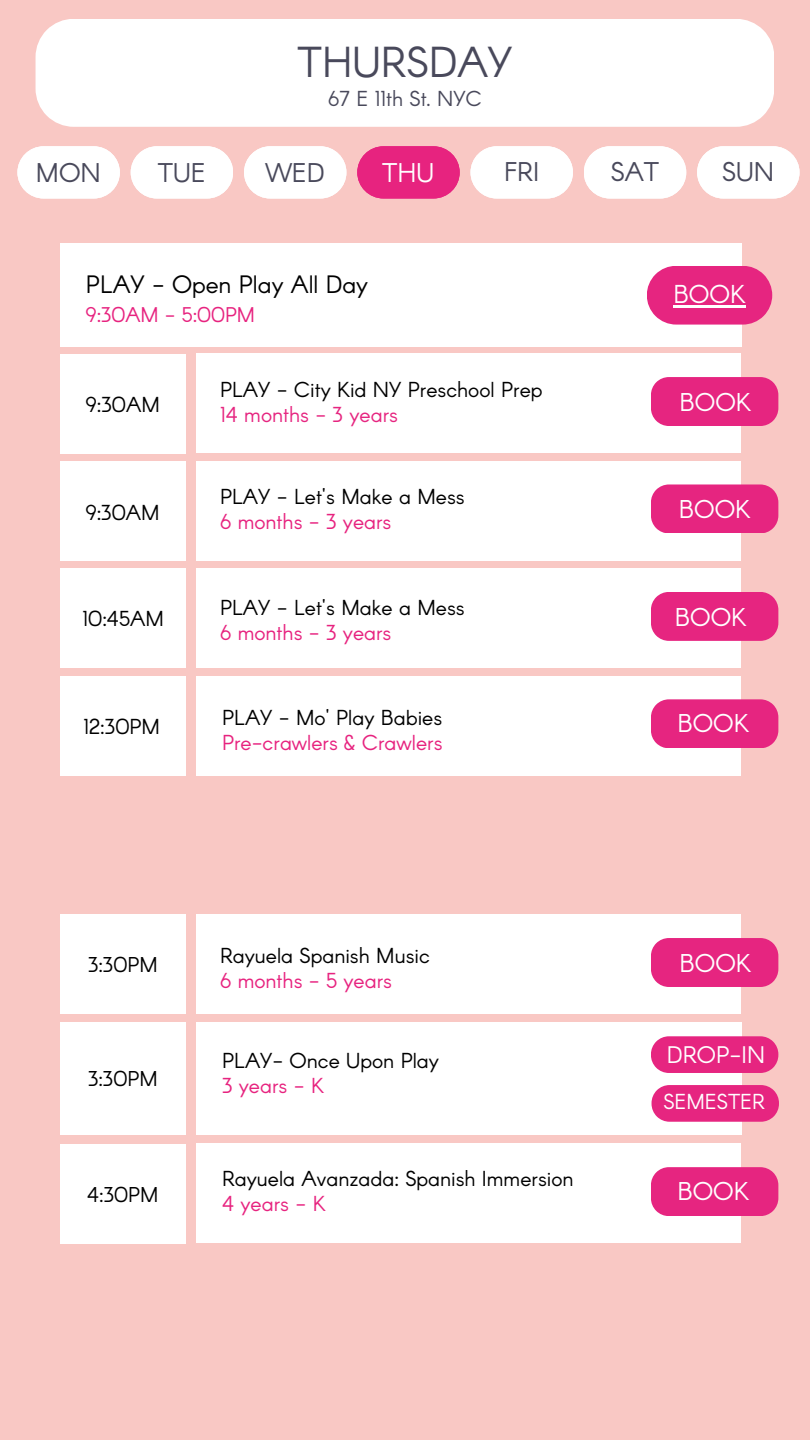
<style>
.page{position:relative;width:810px;height:1440px;background:#f9c8c4}
.page>*{position:absolute;margin:0;border:0;box-sizing:border-box;transform-origin:0 0}
.t1{font:42.4px "Arcon";color:#49495b}
.t2{font:26.5px "Arcon";color:#49495b}
.t3{font:26.5px "Arcon";color:#fff}
.t4{font:25.3px "Arcon";color:#fff}
.t5{font:25.2px "Arcon";color:#fff}
.t6{font:24.6px "Arcon";color:#000}
.t7{font:23.5px "Arcon";color:#fff}
.t8{font:21.2px/24.8px "Arcon";color:#000}
.t9{font:21.2px/24.8px "Arcon";color:#e7237f}
.t10{font:21.2px "Arcon";color:#49495b}
.t11{font:21.2px "Arcon";color:#fff}
.t12{font:21px "Arcon";color:#000}
.t13{font:20.8px "Arcon";color:#e7237f}
.s1{color:#e62580}
.s2{color:#e7237f}
.s3{color:#000}
</style>
<div class="page">
<div style="left:17px;top:146px;width:103px;height:53px;background:#fff"></div>
<div style="left:131px;top:146px;width:102px;height:53px;background:#fff"></div>
<div style="left:244px;top:146px;width:103px;height:53px;background:#fff"></div>
<div style="left:357px;top:146px;width:103px;height:53px;background:#e7237f"></div>
<div style="left:471px;top:146px;width:102px;height:53px;background:#fff"></div>
<div style="left:584px;top:146px;width:102px;height:53px;background:#fff"></div>
<div style="left:36px;top:19px;width:738px;height:108px;background:#fff"></div>
<div style="left:697px;top:146px;width:103px;height:53px;background:#fff"></div>
<div style="left:60px;top:243px;width:681px;height:104px;background:#fff"></div>
<div style="left:647px;top:266px;width:125px;height:59px;background:#e62580"></div>
<hr style="left:673px;top:305px;width:73px;height:2px;background:#fff">
<div style="left:60px;top:354px;width:126px;height:99px;background:#fff"></div>
<div style="left:196px;top:353px;width:545px;height:100px;background:#fff"></div>
<div style="left:651px;top:377px;width:127px;height:49px;background:#e62580"></div>
<div style="left:60px;top:461px;width:126px;height:100px;background:#fff"></div>
<div style="left:196px;top:461px;width:545px;height:100px;background:#fff"></div>
<div style="left:651px;top:484px;width:127px;height:49px;background:#e62580"></div>
<div style="left:60px;top:569px;width:126px;height:99px;background:#fff"></div>
<div style="left:196px;top:568px;width:545px;height:100px;background:#fff"></div>
<div style="left:651px;top:592px;width:127px;height:49px;background:#e62580"></div>
<div style="left:60px;top:676px;width:126px;height:100px;background:#fff"></div>
<div style="left:196px;top:676px;width:545px;height:100px;background:#fff"></div>
<div style="left:651px;top:699px;width:127px;height:49px;background:#e62580"></div>
<div style="left:60px;top:915px;width:126px;height:99px;background:#fff"></div>
<div style="left:196px;top:914px;width:545px;height:100px;background:#fff"></div>
<div style="left:651px;top:938px;width:127px;height:49px;background:#e62580"></div>
<div style="left:60px;top:1022px;width:126px;height:113px;background:#fff"></div>
<div style="left:196px;top:1022px;width:545px;height:113px;background:#fff"></div>
<svg style="left:651px;top:1036px;width:127px;height:37px;background:#e73186"></svg>
<svg style="left:652px;top:1085px;width:127px;height:37px;background:#e73186"></svg>
<div style="left:60px;top:1144px;width:126px;height:99px;background:#fff"></div>
<div style="left:196px;top:1144px;width:545px;height:99px;background:#fff"></div>
<div style="left:651px;top:1167px;width:127px;height:49px;background:#e62580"></div>
<p class="t1" style="left:298px;top:35px;width:216px">THURSDAY</p>
<h2 class="t10" style="left:328px;top:85px;width:155px">67 E 11th St. NYC</h2>
<h1 class="t2" style="left:36px;top:156px;width:67px">MON</h1>
<h5 class="t2" style="left:158px;top:156px;width:49px">TUE</h5>
<p class="t2" style="left:266px;top:156px;width:60px">WED</p>
<h2 class="t3" style="left:382px;top:156px;width:53px">THU</h2>
<p class="t2" style="left:504px;top:155px;width:37px">FRI</p>
<h2 class="t2" style="left:611px;top:155px;width:50px">SAT</h2>
<p class="t2" style="left:722px;top:155px;width:53px">SUN</p>
<p class="t6" style="left:86px;top:269px;width:284px">PLAY - Open Play All Day</p>
<h2 class="t13" style="left:86px;top:302px;width:171px">9:30AM - 5:00PM</h2>
<p class="t4" style="left:673px;top:278px;width:74px">BOOK</p>
<h2 class="t8" style="left:86px;top:391px;width:75px">9:30AM</h2>
<h2 class="t8" style="left:220px;top:377px;width:324px">PLAY - City Kid NY Preschool Prep<br><span class="s1">14 months - 3 years</span></h2>
<h4 class="t5" style="left:680px;top:386px;width:73px">BOOK</h4>
<p class="t8" style="left:86px;top:499px;width:75px">9:30AM</p>
<h5 class="t8" style="left:220px;top:484px;width:246px">PLAY - Let's Make a Mess<br><span class="s2">6 months - 3 years</span></h5>
<h5 class="t5" style="left:679px;top:493px;width:73px">BOOK</h5>
<p class="t8" style="left:82px;top:605px;width:83px">10:45AM</p>
<h4 class="t8" style="left:220px;top:594px;width:246px">PLAY - Let's Make a Mess<br><span class="s2">6 months - 3 years</span></h4>
<h2 class="t5" style="left:675px;top:601px;width:73px">BOOK</h2>
<h2 class="t8" style="left:84px;top:713px;width:78px">12:30PM</h2>
<h2 class="t9" style="left:222px;top:704px;width:222px"><span class="s3">PLAY - Mo' Play Babies<br></span>Pre-crawlers &amp; Crawlers</h2>
<h4 class="t5" style="left:678px;top:707px;width:73px">BOOK</h4>
<h2 class="t12" style="left:88px;top:951px;width:71px">3:30PM</h2>
<p class="t12" style="left:88px;top:1065px;width:71px">3:30PM</p>
<h5 class="t12" style="left:87px;top:1181px;width:73px">4:30PM</h5>
<h3 class="t8" style="left:220px;top:942px;width:212px">Rayuela Spanish Music<br><span class="s2">6 months - 5 years</span></h3>
<p class="t8" style="left:222px;top:1048px;width:219px">PLAY- Once Upon Play<br><span class="s2">3 years - K</span></p>
<h5 class="t5" style="left:680px;top:947px;width:73px">BOOK</h5>
<h2 class="t7" style="left:667px;top:1040px;width:100px">DROP-IN</h2>
<h4 class="t11" style="left:663px;top:1088px;width:103px">SEMESTER</h4>
<h2 class="t8" style="left:222px;top:1166px;width:353px">Rayuela Avanzada: Spanish Immersion<br><span class="s2">4 years - K</span></h2>
<p class="t5" style="left:678px;top:1175px;width:73px">BOOK</p>
</div>
